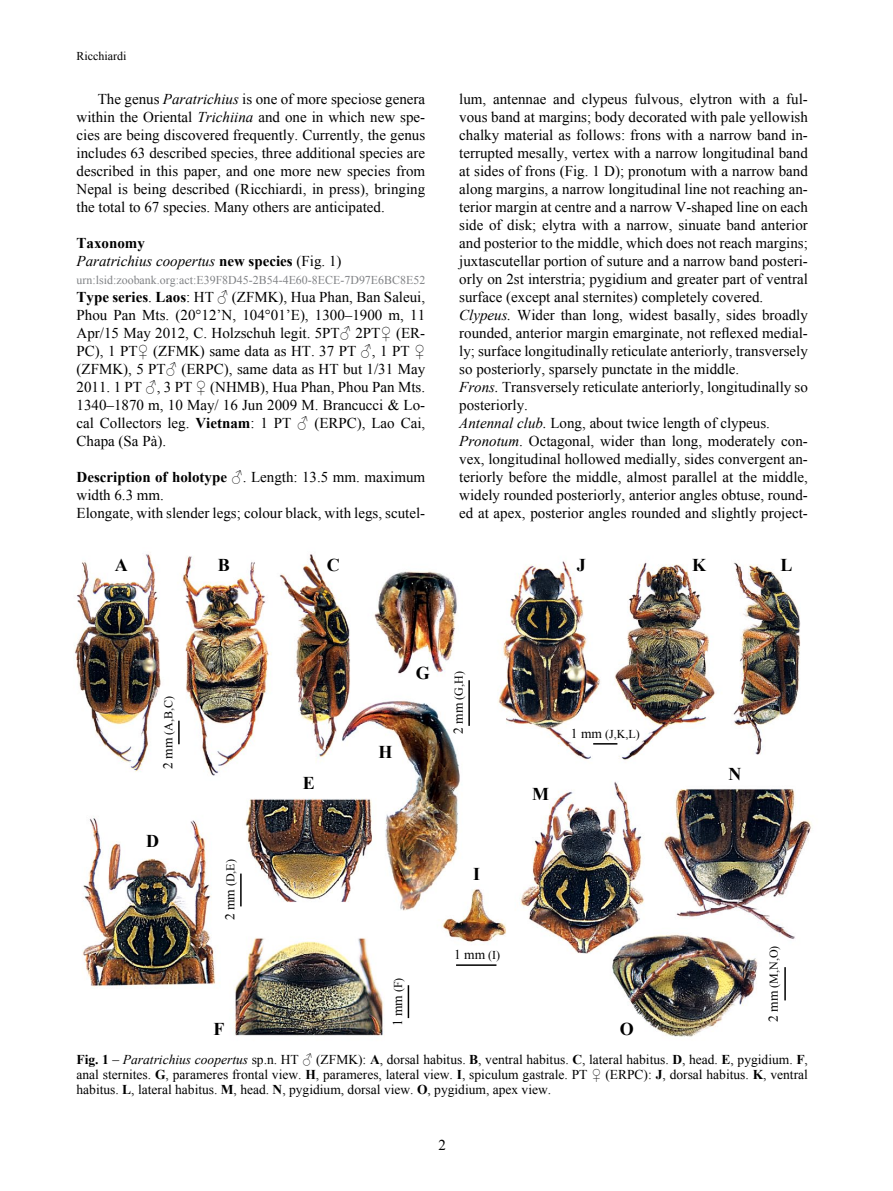
<style>
.page{position:relative;width:893px;height:1191px;background:#fff}
.page>*{position:absolute;margin:0;border:0;box-sizing:border-box;transform-origin:0 0}
.t1{font:700 18px "Times New Roman";color:#000}
.t2{font:15px/18px "Times New Roman";color:#000;text-align:justify}
.t3{font:italic 15px/18px "Times New Roman";color:#000}
.t4{font:13.5px/15px "Times New Roman";color:#000;text-align:justify}
.t5{font:12px "Times New Roman";letter-spacing:.005em;color:#808285}
.t6{font:12px "Times New Roman";color:#000}
.s1{font-style:italic}
.s2{font-weight:700;font-style:normal}
.s3{font-style:normal}
.s4{font-weight:700}
.s5{font-size:13.5px}
.s6{font-size:12px}
</style>
<div class="page">
<img style="left:74px;top:554px;width:738px;height:483px">
<hr style="left:178px;top:720px;width:2px;height:24px;background:#000">
<hr style="left:240px;top:873px;width:2px;height:33px;background:#000">
<hr style="left:468px;top:680px;width:2px;height:46px;background:#000">
<hr style="left:784px;top:967px;width:2px;height:33px;background:#000">
<hr style="left:408px;top:985px;width:1px;height:33px;background:#000">
<hr style="left:456px;top:964px;width:40px;height:2px;background:#000">
<svg style="left:593px;top:743px;width:24px;height:1px"></svg>
<p class="t6" style="left:77px;top:47px;width:51px">Ricchiardi</p>
<p class="t2" style="left:77px;top:90px;width:350px;text-indent:21px">The genus <span class="s1">Paratrichius</span> is one of more speciose genera within the Oriental <span class="s1">Trichiina</span> and one in which new spe&shy;cies are being discovered frequently. Currently, the genus includes 63 described species, three additional species are described in this paper, and one more new species from Nepal is being described (Ricchiardi, in press), bringing the total to 67 species. Many others are anticipated.</p>
<p class="t3" style="left:77px;top:234px;width:266px"><span class="s2">Taxonomy<br></span>Paratrichius coopertus <span class="s2">new species</span> <span class="s3">(Fig. 1)</span></p>
<p class="t5" style="left:77px;top:272px;width:350px">urn:lsid:zoobank.org:act:E39F8D45-2B54-4E60-8ECE-7D97E6BC8E52</p>
<p class="t2" style="left:77px;top:288px;width:350px"><span class="s4">Type series</span>. <span class="s4">Laos</span>: HT ♂ (ZFMK), Hua Phan, Ban Saleui, Phou Pan Mts. (20°12’N, 104°01’E), 1300–1900 m, 11<br>Apr/15 May 2012, C. Holzschuh legit. 5PT♂ 2PT♀ (ER-PC), 1 PT♀ (ZFMK) same data as HT. 37 PT ♂, 1 PT ♀ (ZFMK), 5 PT♂ (ERPC), same data as HT but 1/31 May 2011. 1 PT ♂, 3 PT ♀ (NHMB), Hua Phan, Phou Pan Mts.<br>1340–1870 m, 10 May/ 16 Jun 2009 M. Brancucci &amp; Lo&shy;cal Collectors leg. <span class="s4">Vietnam</span>: 1 PT ♂ (ERPC), Lao Cai, Chapa (Sa Pà).</p>
<p class="t2" style="left:77px;top:468px;width:350px;text-align:left"><span class="s4">Description of holotype ♂</span>. Length: 13.5 mm. maximum width 6.3 mm.<br>Elongate, with slender legs; colour black, with legs, scutel-</p>
<p class="t2" style="left:459px;top:90px;width:350px;text-align:left">lum, antennae and clypeus fulvous, elytron with a ful&shy;vous band at margins; body decorated with pale yellowish chalky material as follows: frons with a narrow band in&shy;terrupted mesally, vertex with a narrow longitudinal band at sides of frons (Fig. 1 D); pronotum with a narrow band along margins, a narrow longitudinal line not reaching an&shy;terior margin at centre and a narrow V-shaped line on each side of disk; elytra with a narrow, sinuate band anterior and posterior to the middle, which does not reach margins; juxtascutellar portion of suture and a narrow band posteri&shy;orly on 2st interstria; pygidium and greater part of ventral surface (except anal sternites) completely covered.<br><span class="s1">Clypeus.</span> Wider than long, widest basally, sides broadly rounded, anterior margin emarginate, not reflexed medial&shy;ly; surface longitudinally reticulate anteriorly, transversely so posteriorly, sparsely punctate in the middle.<br><span class="s1">Frons.</span> Transversely reticulate anteriorly, longitudinally so posteriorly.<br><span class="s1">Antennal club.</span> Long, about twice length of clypeus.<br><span class="s1">Pronotum</span>. Octagonal, wider than long, moderately con&shy;vex, longitudinal hollowed medially, sides convergent an&shy;teriorly before the middle, almost parallel at the middle, widely rounded posteriorly, anterior angles obtuse, round&shy;ed at apex, posterior angles rounded and slightly project-</p>
<p class="t1" style="left:115px;top:552px;width:14px">A</p>
<p class="t6" style="left:161px;top:769px;width:74px;rotate:-90deg"><span class="s5">2 mm</span> (A,B,C)</p>
<p class="t1" style="left:146px;top:828px;width:14px">D</p>
<p class="t1" style="left:218px;top:552px;width:14px">B</p>
<p class="t1" style="left:327px;top:552px;width:14px">C</p>
<p class="t1" style="left:577px;top:552px;width:10px">J</p>
<p class="t1" style="left:692px;top:552px;width:16px">K</p>
<p class="t1" style="left:780px;top:552px;width:14px">L</p>
<p class="t6" style="left:223px;top:920px;width:63px;rotate:-90deg"><span class="s5">2 mm</span> (D,E)</p>
<p class="t1" style="left:303px;top:770px;width:14px">E</p>
<p class="t1" style="left:378px;top:739px;width:16px">H</p>
<p class="t1" style="left:416px;top:661px;width:16px">G</p>
<p class="t6" style="left:451px;top:733px;width:64px;rotate:-90deg"><span class="s5">2 mm</span> (G,H)</p>
<p class="t1" style="left:473px;top:862px;width:9px">I</p>
<p class="t4" style="left:454px;top:946px;width:48px">1 mm <span class="s6">(I)</span></p>
<p class="t1" style="left:532px;top:781px;width:18px">M</p>
<p class="t6" style="left:571px;top:725px;width:70px"><span class="s5">1 mm</span> (J,K,L)</p>
<p class="t4" style="left:390px;top:1026px;width:50px;rotate:-90deg">1 mm <span class="s6">(F)</span></p>
<p class="t1" style="left:213px;top:1016px;width:12px">F</p>
<p class="t1" style="left:620px;top:1016px;width:16px">O</p>
<p class="t1" style="left:728px;top:761px;width:14px">N</p>
<p class="t6" style="left:766px;top:1022px;width:78px;rotate:-90deg"><span class="s5">2 mm</span> (M,N,O)</p>
<p class="t4" style="left:77px;top:1052px;width:733px"><span class="s4">Fig. 1</span> ‒ <span class="s1">Paratrichius coopertus</span> sp.n. HT ♂ (ZFMK): <span class="s4">A</span>, dorsal habitus. <span class="s4">B</span>, ventral habitus. <span class="s4">C</span>, lateral habitus. <span class="s4">D</span>, head. <span class="s4">E</span>, pygidium. <span class="s4">F</span>, anal sternites. <span class="s4">G</span>, parameres frontal view. <span class="s4">H</span>, parameres, lateral view. <span class="s4">I</span>, spiculum gastrale. PT ♀ (ERPC): <span class="s4">J</span>, dorsal habitus. <span class="s4">K</span>, ventral habitus. <span class="s4">L</span>, lateral habitus. <span class="s4">M</span>, head. <span class="s4">N</span>, pygidium, dorsal view. <span class="s4">O</span>, pygidium, apex view.</p>
<p class="t2" style="left:438px;top:1136px;width:9px">2</p>
</div>
